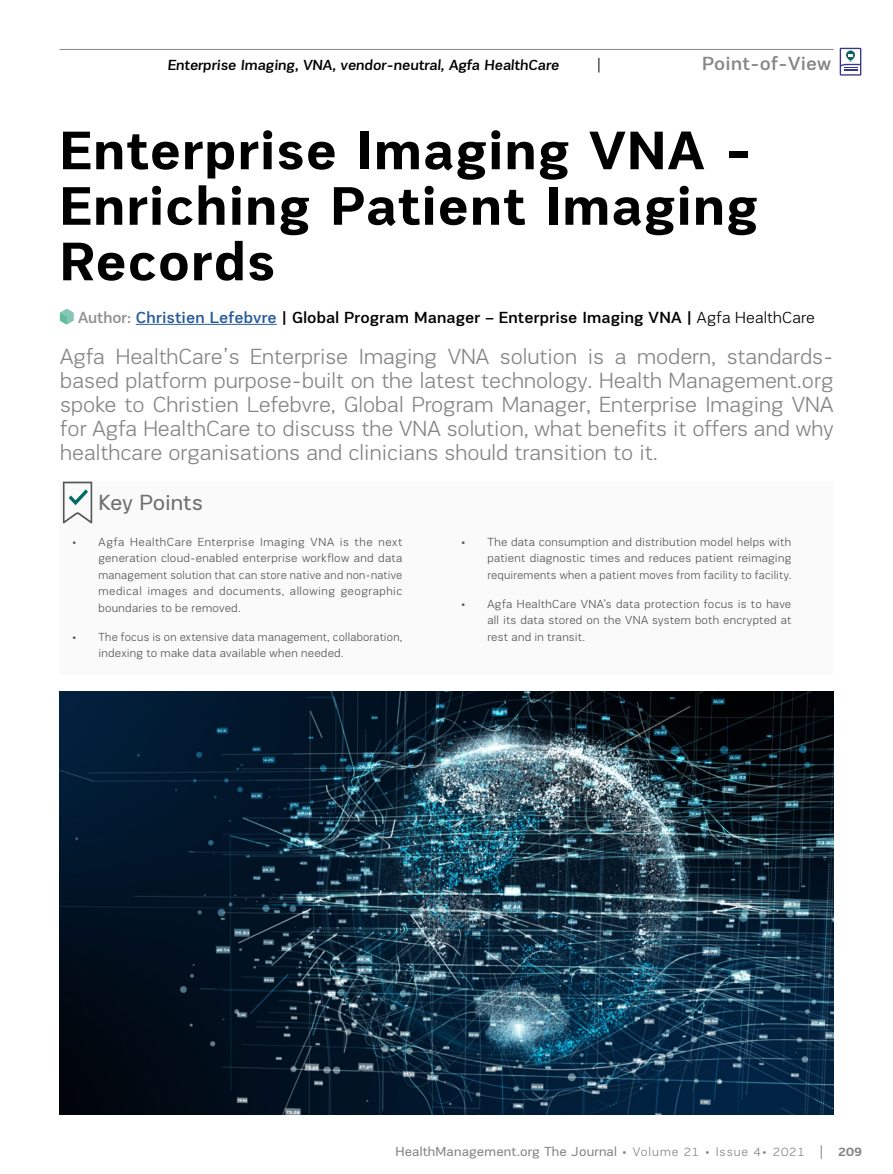
<style>
.page{position:relative;width:893px;height:1174px;background:#fff}
.page>*{position:absolute;margin:0;border:0;box-sizing:border-box;transform-origin:0 0}
.t1{font:700 55.5px/55.5px "PRC Fidelity";letter-spacing:.015em;color:#000;text-align:justify}
.t2{font:300 22.5px/24px "PRC Fidelity";color:#858584;text-align:justify}
.t3{font:22.5px "PRC Fidelity";letter-spacing:-.005em;color:#706f6f}
.t4{font:500 19.5px "PRC Fidelity";letter-spacing:.01em;color:#868587}
.t5{font:500 16.5px "PRC Fidelity";letter-spacing:.005em;color:#000}
.t6{font:500 15px "PRC Fidelity";color:#000}
.t7{font:13.5px "PRC Fidelity";letter-spacing:.01em;color:#858584}
.t8{font:700 12.75px "PRC Fidelity";color:#858584}
.t9{font:300 12px/16.5px "PRC Fidelity";letter-spacing:.02em;color:#555454;text-align:justify}
.s1{color:#909090}
.s2{color:#275b9b}
.s3{font-weight:300}
.s4{font-weight:300;font-size:12.75px}
</style>
<div class="page">
<hr style="left:60px;top:49px;width:773px;height:1px;background:#868587">
<svg style="left:598px;top:58px;width:1px;height:14px"></svg>
<svg style="left:821px;top:1145px;width:1px;height:14px"></svg>
<svg style="left:839px;top:47px;width:23px;height:29px"></svg>
<hr style="left:136px;top:324px;width:141px;height:1px;background:#275b9b">
<svg style="left:60px;top:309px;width:14px;height:16px"></svg>
<div style="left:60px;top:481px;width:773px;height:194px;background:#fafafa"></div>
<svg style="left:63px;top:481px;width:29px;height:42px"></svg>
<img style="left:59px;top:691px;width:774px;height:423px">
<p class="t6" style="left:167px;top:56px;width:395px">Enterprise Imaging, VNA, vendor-neutral, Agfa HealthCare</p>
<h3 class="t4" style="left:702px;top:52px;width:131px">Point-of-View</h3>
<h1 class="t1" style="left:60px;top:122px;width:700px">Enterprise Imaging VNA - Enriching Patient Imaging Records</h1>
<h3 class="t5" style="left:78px;top:308px;width:738px"><span class="s1">Author:</span> <span class="s2">Christien Lefebvre</span> | Global Program Manager – Enterprise Imaging VNA | <span class="s3">Agfa HealthCare</span></h3>
<p class="t2" style="left:60px;top:344px;width:775px">Agfa HealthCare’s Enterprise Imaging VNA solution is a modern, standards&shy;based platform purpose-built on the latest technology. Health Management.org spoke to Christien Lefebvre, Global Program Manager, Enterprise Imaging VNA for Agfa HealthCare to discuss the VNA solution, what benefits it offers and why healthcare organisations and clinicians should transition to it.</p>
<h2 class="t3" style="left:98px;top:490px;width:106px">Key Points</h2>
<p class="t9" style="left:98px;top:533px;width:305px;text-indent:-27px">• Agfa HealthCare Enterprise Imaging VNA is the next generation cloud-enabled enterprise workflow and data management solution that can store native and non-native medical images and documents, allowing geographic boundaries to be removed.</p>
<p class="t9" style="left:98px;top:628px;width:305px;text-indent:-27px">• The focus is on extensive data management, collaboration, indexing to make data available when needed.</p>
<p class="t9" style="left:487px;top:533px;width:305px;text-indent:-27px">• The data consumption and distribution model helps with patient diagnostic times and reduces patient reimaging requirements when a patient moves from facility to facility.</p>
<p class="t9" style="left:487px;top:595px;width:305px;text-indent:-27px">• Agfa HealthCare VNA’s data protection focus is to have all its data stored on the VNA system both encrypted at rest and in transit.</p>
<p class="t7" style="left:395px;top:1144px;width:411px">HealthManagement.org The Journal <span class="s4">• Volume 21 • Issue 4• 2021</span></p>
<p class="t8" style="left:838px;top:1144px;width:25px">209</p>
</div>
